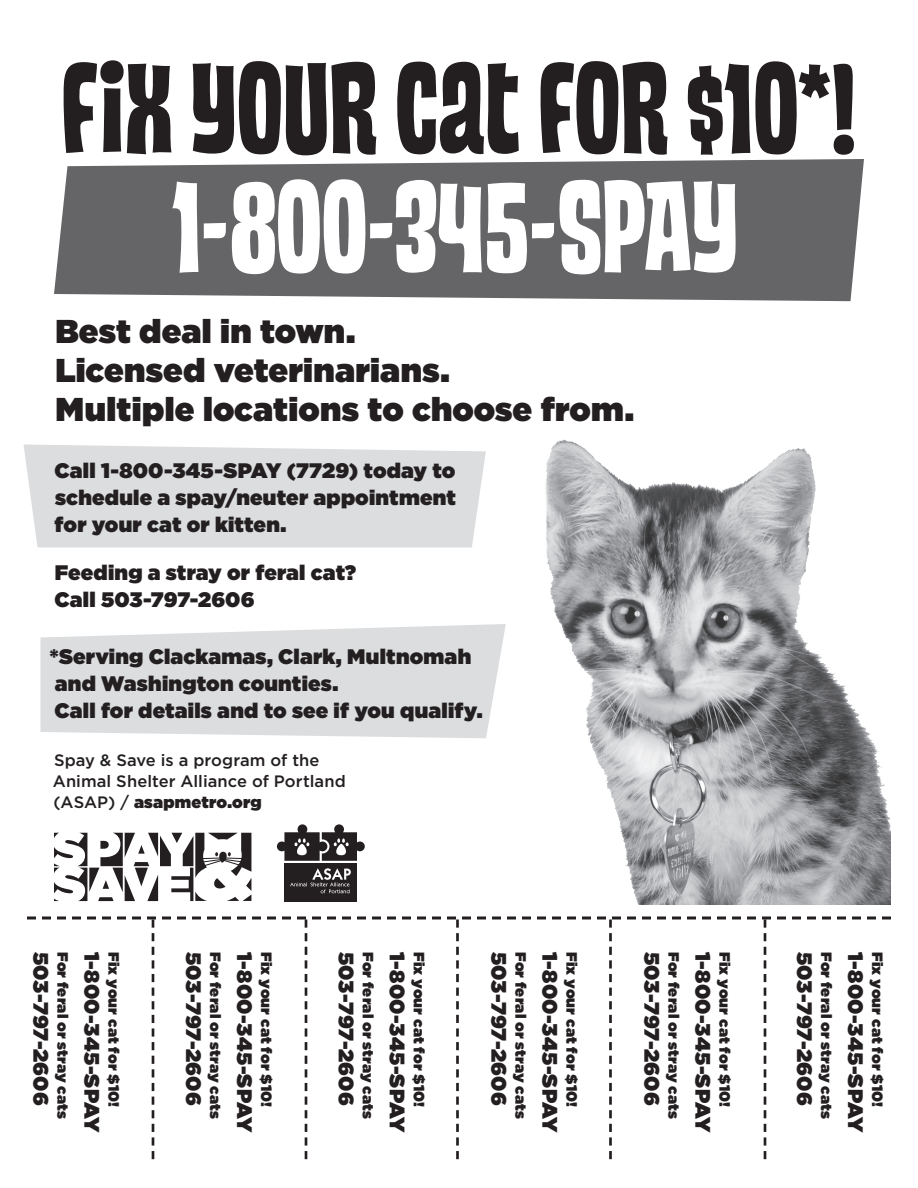
<style>
.page{position:relative;width:918px;height:1188px;background:#fff}
.page>*{position:absolute;margin:0;border:0;box-sizing:border-box;transform-origin:0 0}
.t1{font:126px "House Movements Custom";color:#fff}
.t2{font:124.5px "House Movements Custom";letter-spacing:.005em;color:#231f20}
.t3{font:900 33px/39px "Gotham";letter-spacing:.005em;color:#231f20}
.t4{font:900 21px/27px "Gotham";letter-spacing:.005em;color:#231f20}
.t5{font:500 16.5px/21px "Gotham";letter-spacing:.005em;color:#231f20}
.t6{font:900 15px "Gotham";letter-spacing:.01em;color:#231f20}
.s1{font-weight:900}
</style>
<div class="page">
<svg style="left:40px;top:624px;width:466px;height:114px;background:#dfe0e2"></svg>
<div style="left:24px;top:445px;width:462px;height:102px;background:#dcdddf"></div>
<div style="left:54px;top:159px;width:810px;height:140px;background:#656568"></div>
<div style="left:284px;top:863px;width:73px;height:39px;background:#231f20"></div>
<svg style="left:277px;top:824px;width:88px;height:37px"></svg>
<svg style="left:290px;top:868px;width:61px;height:25px"></svg>
<svg style="left:54px;top:833px;width:197px;height:68px"></svg>
<svg style="left:27px;top:916px;width:864px;height:243px"></svg>
<img style="left:533px;top:243px;width:358px;height:661px">
<h2 class="t2" style="left:61px;top:35px;width:797px">FIX YOUR CAT FOR $10*!</h2>
<h1 class="t1" style="left:172px;top:153px;width:567px">1-800-345-SPAY</h1>
<h3 class="t3" style="left:55px;top:311px;width:580px">Best deal in town.<br>Licensed veterinarians.<br>Multiple locations to choose from.</h3>
<p class="t4" style="left:54px;top:457px;width:403px;text-align:justify">Call 1-800-345-SPAY (7729) today to schedule a spay/neuter appointment for your cat or kitten.</p>
<p class="t4" style="left:54px;top:559px;width:303px">Feeding a stray or feral cat?<br>Call 503-797-2606</p>
<p class="t4" style="left:50px;top:643px;width:434px">*Serving Clackamas, Clark, Multnomah and Washington counties.<br>Call for details and to see if you qualify.</p>
<p class="t5" style="left:53px;top:749px;width:294px">Spay &amp; Save is a program of the<br>Animal Shelter Alliance of Portland (ASAP) / <span class="s1">asapmetro.org</span></p>
<p class="t4" style="left:55px;top:952px;width:155px;rotate:90deg">503-797-2606</p>
<p class="t6" style="left:73px;top:952px;width:169px;rotate:90deg">For feral or stray cats</p>
<p class="t4" style="left:106px;top:952px;width:183px;rotate:90deg">1-800-345-SPAY</p>
<p class="t6" style="left:124px;top:952px;width:157px;rotate:90deg">Fix your cat for $10!</p>
<p class="t4" style="left:207px;top:952px;width:155px;rotate:90deg">503-797-2606</p>
<p class="t6" style="left:226px;top:952px;width:169px;rotate:90deg">For feral or stray cats</p>
<p class="t4" style="left:258px;top:952px;width:183px;rotate:90deg">1-800-345-SPAY</p>
<p class="t6" style="left:277px;top:952px;width:157px;rotate:90deg">Fix your cat for $10!</p>
<p class="t4" style="left:360px;top:952px;width:155px;rotate:90deg">503-797-2606</p>
<p class="t6" style="left:379px;top:952px;width:169px;rotate:90deg">For feral or stray cats</p>
<p class="t4" style="left:411px;top:952px;width:183px;rotate:90deg">1-800-345-SPAY</p>
<p class="t6" style="left:430px;top:952px;width:157px;rotate:90deg">Fix your cat for $10!</p>
<p class="t4" style="left:513px;top:952px;width:155px;rotate:90deg">503-797-2606</p>
<p class="t6" style="left:532px;top:952px;width:169px;rotate:90deg">For feral or stray cats</p>
<p class="t4" style="left:564px;top:952px;width:183px;rotate:90deg">1-800-345-SPAY</p>
<p class="t6" style="left:583px;top:952px;width:157px;rotate:90deg">Fix your cat for $10!</p>
<p class="t4" style="left:666px;top:952px;width:155px;rotate:90deg">503-797-2606</p>
<p class="t6" style="left:684px;top:952px;width:169px;rotate:90deg">For feral or stray cats</p>
<p class="t4" style="left:717px;top:952px;width:183px;rotate:90deg">1-800-345-SPAY</p>
<p class="t6" style="left:735px;top:952px;width:157px;rotate:90deg">Fix your cat for $10!</p>
<p class="t4" style="left:818px;top:952px;width:155px;rotate:90deg">503-797-2606</p>
<p class="t6" style="left:837px;top:952px;width:169px;rotate:90deg">For feral or stray cats</p>
<p class="t4" style="left:869px;top:952px;width:183px;rotate:90deg">1-800-345-SPAY</p>
<p class="t6" style="left:888px;top:952px;width:157px;rotate:90deg">Fix your cat for $10!</p>
</div>
